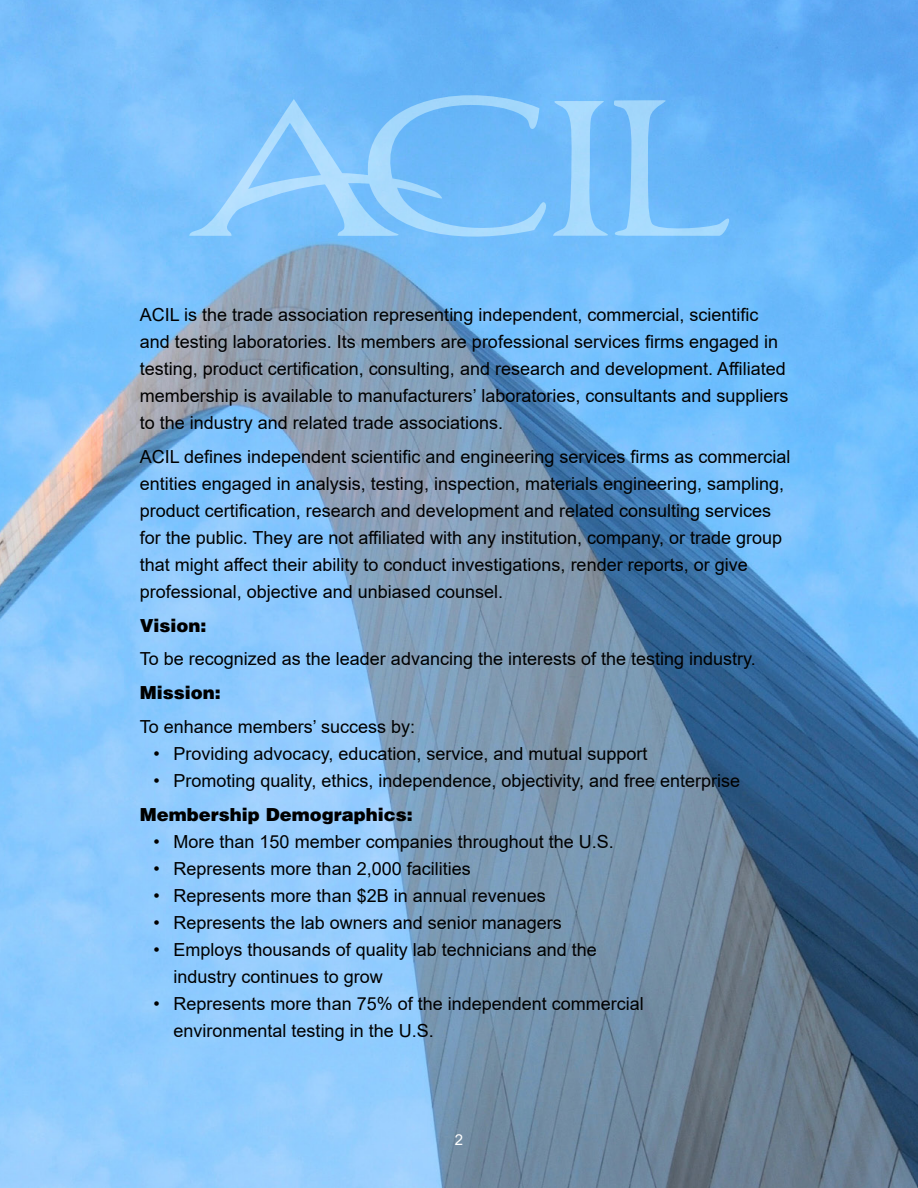
<style>
.page{position:relative;width:918px;height:1188px;background:#fff}
.page>*{position:absolute;margin:0;border:0;box-sizing:border-box;transform-origin:0 0}
.t1{font:18px/27px "Arial";color:#000}
.t2{font:900 18px "Helvetica";color:#000}
.t3{font:15px "Arial";color:#fff}
</style>
<div class="page">
<img style="left:0;top:0;width:918px;height:1188px">
<svg style="left:189px;top:86px;width:362px;height:158px;background:#7dc2fb"></svg>
<svg style="left:553px;top:100px;width:178px;height:136px;background:#7ac1fa"></svg>
<p class="t1" style="left:140px;top:301px;width:650px">ACIL is the trade association representing independent, commercial, scientific and testing laboratories. Its members are professional services firms engaged in testing, product certification, consulting, and research and development. Affiliated membership is available to manufacturers’ laboratories, consultants and suppliers to the industry and related trade associations.</p>
<p class="t1" style="left:140px;top:443px;width:652px">ACIL defines independent scientific and engineering services firms as commercial entities engaged in analysis, testing, inspection, materials engineering, sampling, product certification, research and development and related consulting services for the public. They are not affiliated with any institution, company, or trade group that might affect their ability to conduct investigations, render reports, or give professional, objective and unbiased counsel.</p>
<p class="t2" style="left:140px;top:613px;width:68px">Vision:</p>
<p class="t1" style="left:140px;top:645px;width:618px">To be recognized as the leader advancing the interests of the testing industry.</p>
<p class="t2" style="left:140px;top:681px;width:82px">Mission:</p>
<p class="t1" style="left:140px;top:713px;width:277px">To enhance members’ success by:</p>
<p class="t1" style="left:153px;top:740px;width:496px">• Providing advocacy, education, service, and mutual support</p>
<p class="t1" style="left:153px;top:767px;width:588px">• Promoting quality, ethics, independence, objectivity, and free enterprise</p>
<p class="t2" style="left:140px;top:802px;width:275px">Membership Demographics:</p>
<p class="t1" style="left:153px;top:828px;width:462px">• More than 150 member companies throughout the U.S.</p>
<p class="t1" style="left:153px;top:855px;width:319px">• Represents more than 2,000 facilities</p>
<p class="t1" style="left:153px;top:882px;width:394px">• Represents more than $2B in annual revenues</p>
<p class="t1" style="left:153px;top:909px;width:410px">• Represents the lab owners and senior managers</p>
<p class="t1" style="left:174px;top:936px;width:425px;text-indent:-20px">• Employs thousands of quality lab technicians and the industry continues to grow</p>
<p class="t1" style="left:174px;top:990px;width:472px;text-indent:-20px">• Represents more than 75% of the independent commercial environmental testing in the U.S.</p>
<p class="t3" style="left:455px;top:1129px;width:10px">2</p>
</div>
